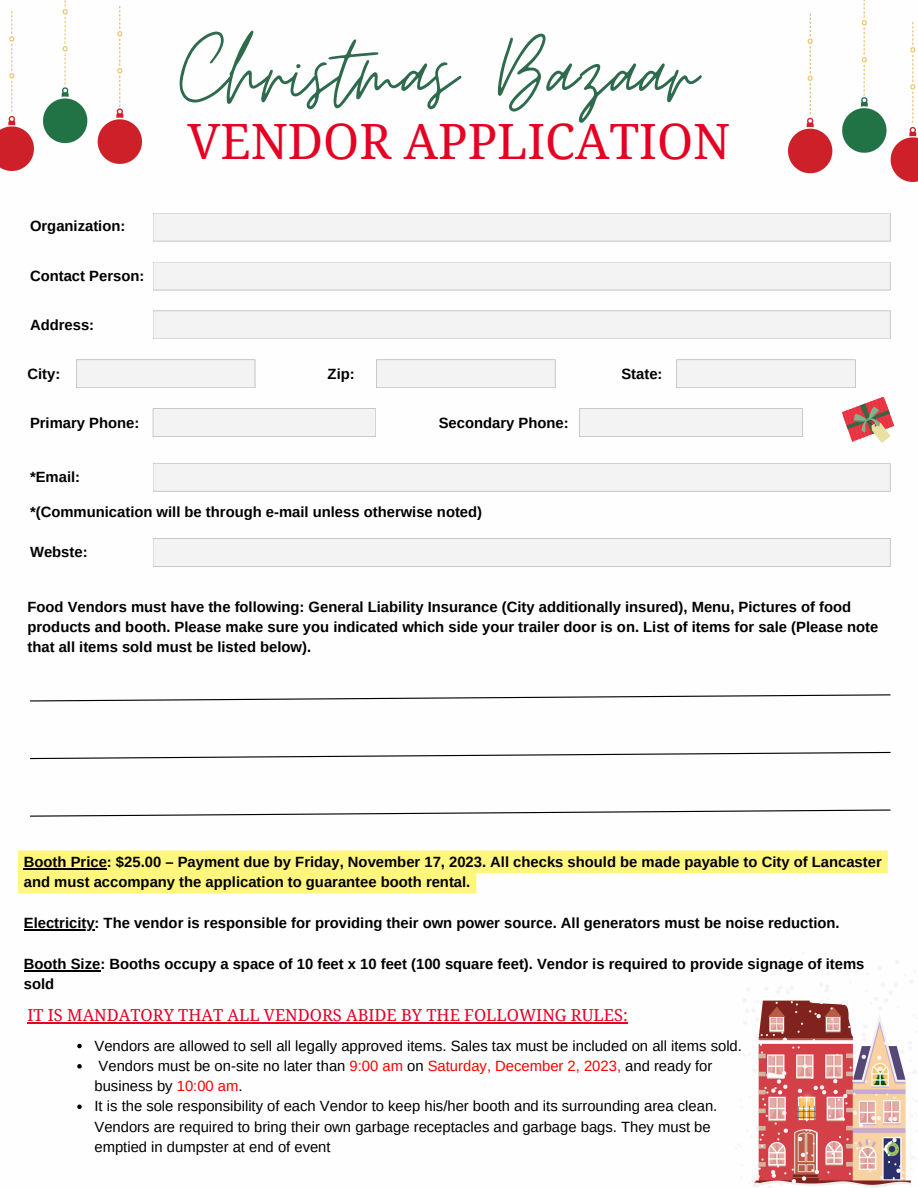
<style>
.page{position:relative;width:918px;height:1188px;background:#fff}
.page>*{position:absolute;margin:0;border:0;box-sizing:border-box;transform-origin:0 0}
.t1{font:110.4px "Moon Time";color:#2e6b4d}
.t2{font:48.75px "Noto Serif";color:#e60022}
.t3{font:16.5px "Noto Serif";color:#e60022}
.t4{font:700 14.85px/19.8px "Arimo";color:#000}
.t5{font:14.85px/20.2px "Arimo";color:#000}
.s1{color:#f00}
</style>
<div class="page">
<svg style="left:153px;top:262px;width:738px;height:28px"></svg>
<svg style="left:153px;top:311px;width:738px;height:28px"></svg>
<svg style="left:76px;top:359px;width:179px;height:29px"></svg>
<svg style="left:153px;top:213px;width:738px;height:28px"></svg>
<svg style="left:376px;top:359px;width:179px;height:29px"></svg>
<svg style="left:676px;top:359px;width:180px;height:29px"></svg>
<svg style="left:153px;top:408px;width:223px;height:29px"></svg>
<svg style="left:579px;top:408px;width:224px;height:29px"></svg>
<svg style="left:153px;top:463px;width:738px;height:29px"></svg>
<svg style="left:153px;top:538px;width:738px;height:29px"></svg>
<svg style="left:30px;top:694px;width:861px;height:8px"></svg>
<svg style="left:30px;top:751px;width:861px;height:9px"></svg>
<svg style="left:30px;top:809px;width:861px;height:8px"></svg>
<img style="left:0;top:0;width:141px;height:170px">
<img style="left:788px;top:0;width:130px;height:182px">
<img style="left:735px;top:953px;width:183px;height:235px">
<svg style="left:842px;top:397px;width:52px;height:46px"></svg>
<svg style="left:18px;top:851px;width:870px;height:43px"></svg>
<hr style="left:24px;top:868px;width:83px;height:1px;background:#000">
<hr style="left:24px;top:929px;width:71px;height:1px;background:#000">
<hr style="left:24px;top:970px;width:76px;height:1px;background:#000">
<hr style="left:27px;top:1022px;width:601px;height:1px;background:#e60022">
<svg style="left:77px;top:1044px;width:5px;height:4px"></svg>
<svg style="left:77px;top:1064px;width:5px;height:5px"></svg>
<svg style="left:77px;top:1105px;width:5px;height:4px"></svg>
<p class="t4" style="left:30px;top:216px;width:97px">Organization:</p>
<p class="t4" style="left:30px;top:265px;width:116px">Contact Person:</p>
<p class="t4" style="left:30px;top:315px;width:66px">Address:</p>
<p class="t4" style="left:27px;top:364px;width:34px">City:</p>
<p class="t1" style="left:180px;top:7px;width:518px">Christmas Bazaar</p>
<p class="t2" style="left:188px;top:107px;width:544px">VENDOR APPLICATION</p>
<p class="t4" style="left:328px;top:364px;width:29px">Zip:</p>
<p class="t4" style="left:621px;top:364px;width:43px">State:</p>
<p class="t4" style="left:30px;top:413px;width:111px">Primary Phone:</p>
<p class="t4" style="left:439px;top:413px;width:131px">Secondary Phone:</p>
<p class="t4" style="left:30px;top:467px;width:52px">*Email:</p>
<p class="t4" style="left:30px;top:502px;width:454px">*(Communication will be through e-mail unless otherwise noted)</p>
<p class="t4" style="left:30px;top:542px;width:59px">Webste:</p>
<p class="t4" style="left:27px;top:597px;width:852px">Food Vendors must have the following: General Liability Insurance (City additionally insured), Menu, Pictures of food products and booth. Please make sure you indicated which side your trailer door is on. List of items for sale (Please note that all items sold must be listed below).</p>
<p class="t4" style="left:24px;top:852px;width:859px;line-height:20.2px">Booth Price: $25.00 – Payment due by Friday, November 17, 2023. All checks should be made payable to City of Lancaster and must accompany the application to guarantee booth rental.</p>
<p class="t4" style="left:24px;top:913px;width:817px">Electricity: The vendor is responsible for providing their own power source. All generators must be noise reduction.</p>
<p class="t4" style="left:24px;top:954px;width:842px;line-height:20.2px">Booth Size: Booths occupy a space of 10 feet x 10 feet (100 square feet). Vendor is required to provide signage of items sold</p>
<p class="t3" style="left:27px;top:1003px;width:602px">IT IS MANDATORY THAT ALL VENDORS ABIDE BY THE FOLLOWING RULES:</p>
<p class="t5" style="left:95px;top:1035px;width:649px">Vendors are allowed to sell all legally approved items. Sales tax must be included on all items sold.</p>
<p class="t5" style="left:95px;top:1056px;width:619px">Vendors must be on-site no later than <span class="s1">9:00 am</span> on <span class="s1">Saturday, December 2, 2023,</span> and ready for business by <span class="s1">10:00 am</span>.</p>
<p class="t5" style="left:95px;top:1096px;width:624px">It is the sole responsibility of each Vendor to keep his/her booth and its surrounding area clean.<br>Vendors are required to bring their own garbage receptacles and garbage bags. They must be emptied in dumpster at end of event</p>
</div>
